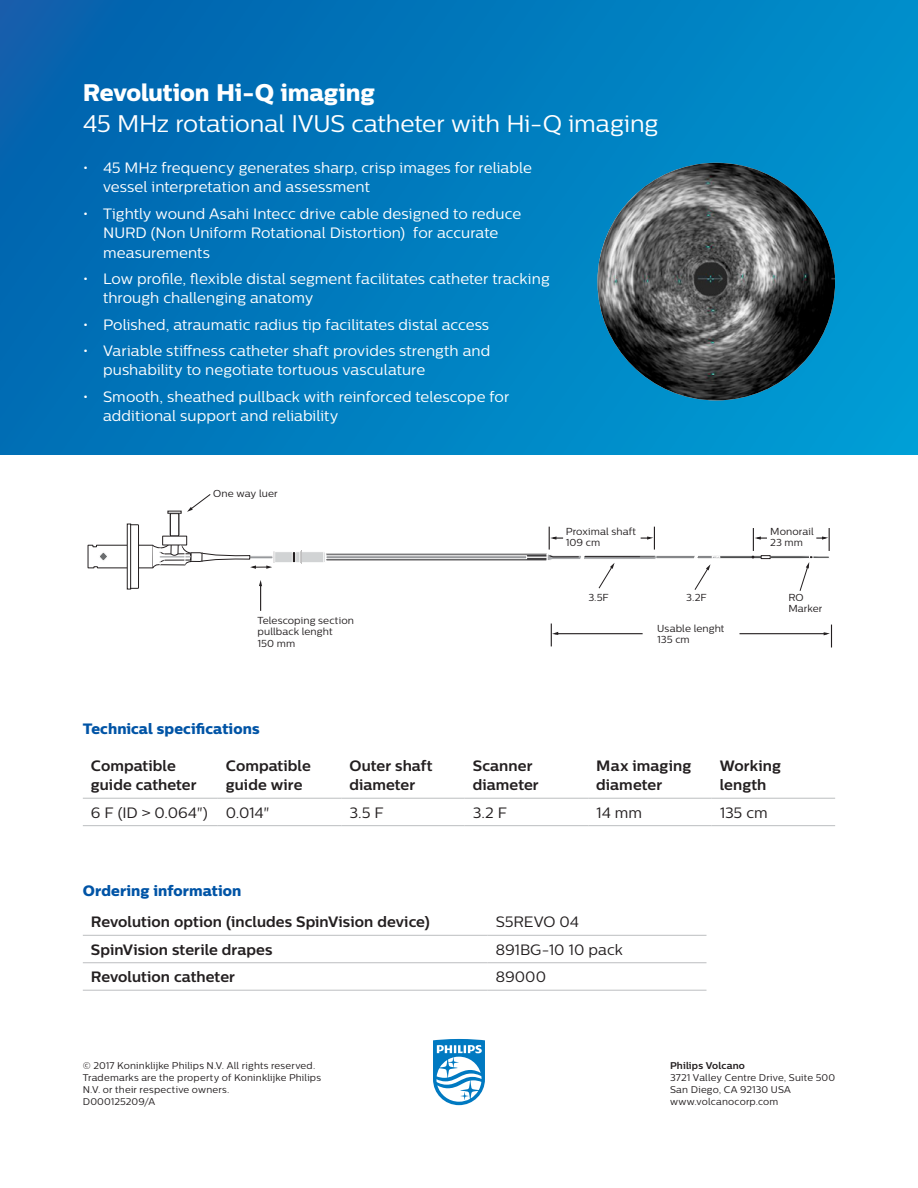
<style>
.page{position:relative;width:918px;height:1188px;background:#fff}
.page>*{position:absolute;margin:0;border:0;box-sizing:border-box;transform-origin:0 0}
.t1{font:24px "Centrale Sans";letter-spacing:-.01em;color:#fff}
.t2{font:24px "Centrale Sans X Bold";letter-spacing:-.005em;color:#fff}
.t3{font:15px/19.5px "Centrale Sans";letter-spacing:.005em;color:#fff}
.t4{font:700 15px/19.5px "Centrale Sans";letter-spacing:.005em;color:#231f20}
.t5{font:15px "Centrale Sans";letter-spacing:-.005em;color:#231f20}
.t6{font:15px "Centrale Sans X Bold";letter-spacing:.005em;color:#0054a6}
.t7{font:10.2px/11.2px "Centrale Sans";letter-spacing:.01em;color:#231f20}
.t8{font:9.75px/12px "Centrale Sans";letter-spacing:.02em;color:#231f20}
.t9{font:700 9.75px "Centrale Sans";letter-spacing:.015em;color:#231f20}
</style>
<div class="page">
<svg style="left:433px;top:1039px;width:52px;height:66px"></svg>
<div style="left:0;top:0;width:918px;height:454px;background:linear-gradient(to right,#0166af,#0096cf)"></div>
<hr style="left:83px;top:798px;width:135px;height:1px;background:#bcbec0">
<hr style="left:218px;top:798px;width:123px;height:1px;background:#bcbec0">
<hr style="left:341px;top:798px;width:124px;height:1px;background:#bcbec0">
<hr style="left:465px;top:798px;width:123px;height:1px;background:#bcbec0">
<hr style="left:588px;top:798px;width:124px;height:1px;background:#bcbec0">
<hr style="left:712px;top:798px;width:123px;height:1px;background:#bcbec0">
<hr style="left:83px;top:825px;width:135px;height:1px;background:#bcbec0">
<hr style="left:218px;top:825px;width:123px;height:1px;background:#bcbec0">
<hr style="left:341px;top:825px;width:124px;height:1px;background:#bcbec0">
<hr style="left:465px;top:825px;width:123px;height:1px;background:#bcbec0">
<hr style="left:588px;top:825px;width:124px;height:1px;background:#bcbec0">
<hr style="left:712px;top:825px;width:123px;height:1px;background:#bcbec0">
<hr style="left:83px;top:935px;width:405px;height:1px;background:#bcbec0">
<hr style="left:488px;top:935px;width:219px;height:1px;background:#bcbec0">
<hr style="left:83px;top:962px;width:405px;height:1px;background:#bcbec0">
<hr style="left:488px;top:962px;width:219px;height:1px;background:#bcbec0">
<hr style="left:83px;top:990px;width:405px;height:1px;background:#bcbec0">
<hr style="left:488px;top:990px;width:219px;height:1px;background:#bcbec0">
<img style="left:597px;top:163px;width:238px;height:237px;border-radius:119px">
<svg style="left:528px;top:555px;width:18px;height:4px"></svg>
<div style="left:325px;top:553px;width:223px;height:8px;border:1px solid #fff"></div>
<div style="left:130px;top:521px;width:6px;height:7px;border:1px solid #fff;border-radius:50%"></div>
<div style="left:130px;top:525px;width:9px;height:63px;background:#fff"></div>
<div style="left:130px;top:524px;width:9px;height:65px;border:1px solid #231f20"></div>
<div style="left:127px;top:524px;width:4px;height:65px;border:1px solid #231f20"></div>
<svg style="left:168px;top:511px;width:13px;height:3px"></svg>
<div style="left:170px;top:513px;width:9px;height:23px;border:1px solid #231f20"></div>
<div style="left:162px;top:536px;width:25px;height:9px;border:1px solid #231f20"></div>
<hr style="left:514px;top:557px;width:33px;height:1px;background:#fff">
<svg style="left:187px;top:494px;width:24px;height:18px"></svg>
<svg style="left:87px;top:544px;width:441px;height:67px"></svg>
<hr style="left:555px;top:633px;width:88px;height:1px;background:#231f20">
<hr style="left:740px;top:633px;width:87px;height:1px;background:#231f20">
<svg style="left:824px;top:625px;width:8px;height:22px"></svg>
<svg style="left:551px;top:624px;width:7px;height:22px"></svg>
<svg style="left:546px;top:527px;width:284px;height:64px"></svg>
<h1 class="t2" style="left:83px;top:77px;width:294px">Revolution Hi-Q imaging</h1>
<h1 class="t1" style="left:83px;top:110px;width:577px">45 MHz rotational IVUS catheter with Hi-Q imaging</h1>
<p class="t3" style="left:103px;top:158px;width:430px;text-indent:-20px">• 45 MHz frequency generates sharp, crisp images for reliable vessel interpretation and assessment</p>
<p class="t3" style="left:103px;top:203px;width:420px;text-indent:-20px">• Tightly wound Asahi Intecc drive cable designed to reduce<br>NURD (Non Uniform Rotational Distortion) for accurate measurements</p>
<p class="t3" style="left:103px;top:269px;width:448px;text-indent:-20px">• Low profile, flexible distal segment facilitates catheter tracking through challenging anatomy</p>
<p class="t3" style="left:83px;top:314px;width:408px">• Polished, atraumatic radius tip facilitates distal access</p>
<p class="t3" style="left:103px;top:341px;width:389px;text-indent:-20px">• Variable stiffness catheter shaft provides strength and pushability to negotiate tortuous vasculature</p>
<p class="t3" style="left:103px;top:386px;width:408px;text-indent:-20px">• Smooth, sheathed pullback with reinforced telescope for additional support and reliability</p>
<p class="t7" style="left:213px;top:488px;width:66px">One way luer</p>
<p class="t7" style="left:257px;top:615px;width:98px">Telescoping section pullback lenght<br>150 mm</p>
<p class="t6" style="left:83px;top:720px;width:178px">Technical specifications</p>
<p class="t7" style="left:566px;top:526px;width:72px">Proximal shaft<br>109 cm</p>
<p class="t7" style="left:588px;top:592px;width:22px">3.5F</p>
<p class="t7" style="left:686px;top:592px;width:22px">3.2F</p>
<p class="t7" style="left:657px;top:623px;width:69px">Usable lenght<br>135 cm</p>
<p class="t7" style="left:770px;top:526px;width:45px">Monorail<br>23 mm</p>
<p class="t7" style="left:788px;top:592px;width:36px">RO<br>Marker</p>
<p class="t4" style="left:91px;top:755px;width:107px">Compatible guide catheter</p>
<p class="t4" style="left:226px;top:755px;width:86px">Compatible guide wire</p>
<p class="t4" style="left:349px;top:755px;width:85px">Outer shaft diameter</p>
<p class="t4" style="left:473px;top:755px;width:67px">Scanner diameter</p>
<p class="t4" style="left:596px;top:755px;width:96px">Max imaging diameter</p>
<p class="t4" style="left:720px;top:755px;width:63px">Working length</p>
<p class="t5" style="left:91px;top:804px;width:180px">6 F (ID &gt; 0.064") 0.014"</p>
<p class="t5" style="left:349px;top:804px;width:36px">3.5 F</p>
<p class="t5" style="left:473px;top:804px;width:36px">3.2 F</p>
<p class="t5" style="left:596px;top:804px;width:47px">14 mm</p>
<p class="t5" style="left:720px;top:804px;width:49px">135 cm</p>
<p class="t6" style="left:83px;top:881px;width:160px">Ordering information</p>
<p class="t4" style="left:91px;top:912px;width:340px">Revolution option (includes SpinVision device)</p>
<p class="t5" style="left:496px;top:913px;width:85px">S5REVO 04</p>
<p class="t4" style="left:91px;top:939px;width:183px">SpinVision sterile drapes</p>
<p class="t5" style="left:496px;top:941px;width:128px">891BG-10 10 pack</p>
<p class="t4" style="left:91px;top:967px;width:146px">Revolution catheter</p>
<p class="t5" style="left:496px;top:968px;width:52px">89000</p>
<p class="t8" style="left:83px;top:1060px;width:240px">© 2017 Koninklijke Philips N.V. All rights reserved.<br>Trademarks are the property of Koninklijke Philips N.V. or their respective owners.<br>D000125209/A</p>
<p class="t9" style="left:670px;top:1060px;width:76px">Philips Volcano</p>
<p class="t8" style="left:670px;top:1072px;width:167px">3721 Valley Centre Drive, Suite 500<br>San Diego, CA 92130 USA www.volcanocorp.com</p>
</div>
